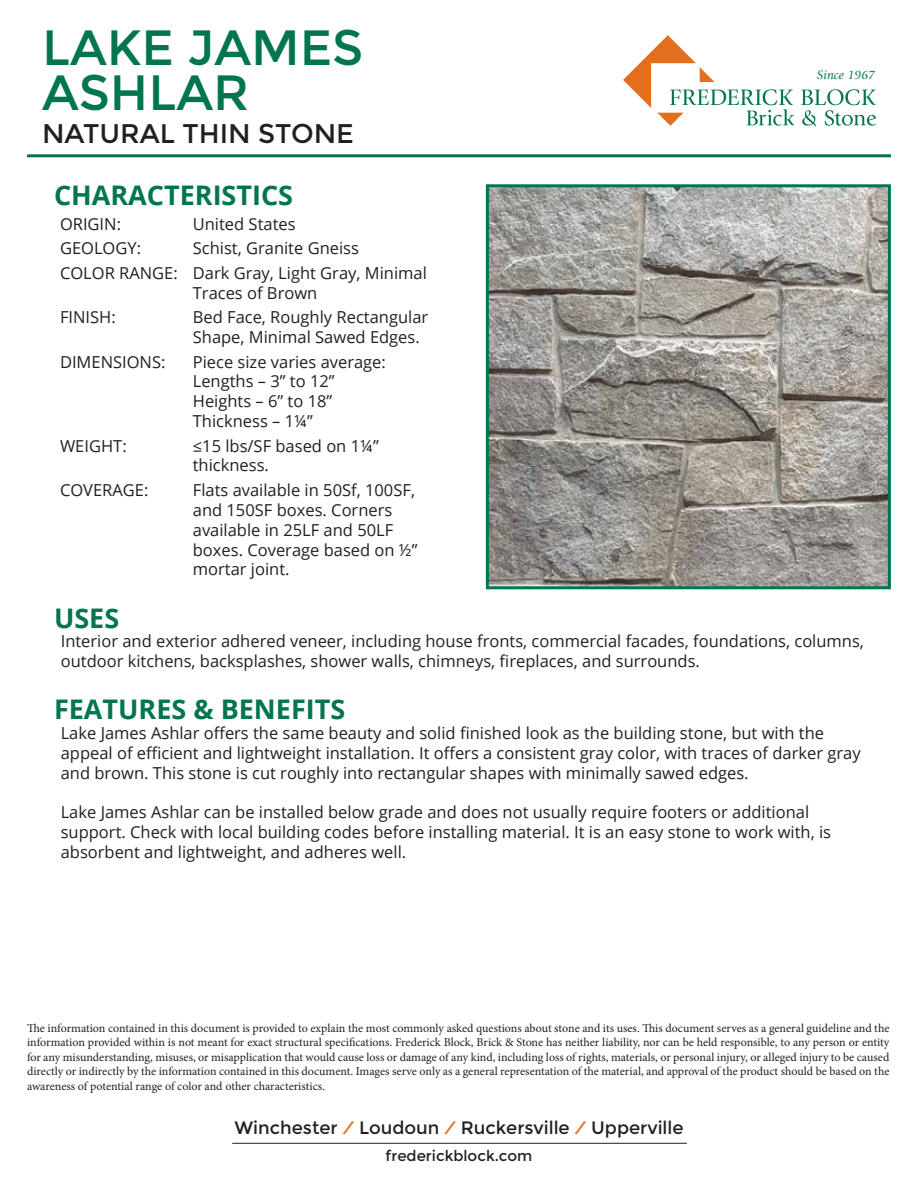
<style>
.page{position:relative;width:918px;height:1188px;background:#fff}
.page>*{position:absolute;margin:0;border:0;box-sizing:border-box;transform-origin:0 0}
.t1{font:49.5px "Montserrat";color:#007550}
.t2{font:700 27px "Open Sans";color:#007550}
.t3{font:27px "Montserrat";color:#231f20}
.t4{font:18px "Montserrat";color:#231f20}
.t5{font:16.5px/19.8px "Open Sans";color:#231f20}
.t6{font:15px "Montserrat";color:#231f20}
.t7{font:italic 12.75px "Giovanni Std";color:#007550}
.t8{font:12px/14.4px "Minion Pro";letter-spacing:-.005em;color:#231f20;text-align:justify}
.s1{color:#e36f1e}
</style>
<div class="page">
<svg style="left:801px;top:89px;width:75px;height:37px"></svg>
<svg style="left:623px;top:35px;width:171px;height:91px"></svg>
<hr style="left:27px;top:154px;width:864px;height:3px;background:#007550">
<hr style="left:232px;top:1143px;width:455px;height:1px;background:#231f20">
<img style="left:490px;top:188px;width:397px;height:397px">
<div style="left:486px;top:184px;width:405px;height:405px;border:3px solid #007550"></div>
<h1 class="t1" style="left:42px;top:19px;width:323px">LAKE JAMES</h1>
<h1 class="t1" style="left:42px;top:64px;width:209px">ASHLAR</h1>
<h2 class="t3" style="left:42px;top:117px;width:313px">NATURAL THIN STONE</h2>
<p class="t7" style="left:817px;top:68px;width:60px">Since 1967</p>
<h2 class="t2" style="left:54px;top:176px;width:241px">CHARACTERISTICS</h2>
<p class="t5" style="left:60px;top:213px;width:63px">ORIGIN:</p>
<p class="t5" style="left:193px;top:213px;width:104px">United States</p>
<p class="t5" style="left:60px;top:238px;width:83px">GEOLOGY:</p>
<p class="t5" style="left:60px;top:236px;width:368px;line-height:24.6px;text-indent:133px">Schist, Granite Gneiss<br>COLOR RANGE: Dark Gray, Light Gray, Minimal</p>
<p class="t5" style="left:193px;top:282px;width:126px">Traces of Brown</p>
<p class="t5" style="left:60px;top:307px;width:57px">FINISH:</p>
<p class="t5" style="left:193px;top:307px;width:237px">Bed Face, Roughly Rectangular<br>Shape, Minimal Sawed Edges.</p>
<p class="t5" style="left:60px;top:351px;width:107px">DIMENSIONS:</p>
<p class="t5" style="left:193px;top:351px;width:195px">Piece size varies average:<br>Lengths – 3” to 12”<br>Heights – 6” to 18”<br>Thickness – 1¼”</p>
<p class="t5" style="left:60px;top:435px;width:68px">WEIGHT:</p>
<p class="t5" style="left:193px;top:435px;width:187px">≤15 lbs/SF based on 1¼” thickness.</p>
<p class="t5" style="left:60px;top:480px;width:90px">COVERAGE:</p>
<p class="t5" style="left:193px;top:480px;width:226px">Flats available in 50Sf, 100SF, and 150SF boxes. Corners available in 25LF and 50LF boxes. Coverage based on ½” mortar joint.</p>
<h2 class="t2" style="left:54px;top:599px;width:67px">USES</h2>
<p class="t5" style="left:61px;top:631px;width:805px">Interior and exterior adhered veneer, including house fronts, commercial facades, foundations, columns, outdoor kitchens, backsplashes, shower walls, chimneys, fireplaces, and surrounds.</p>
<h2 class="t2" style="left:54px;top:690px;width:293px">FEATURES &amp; BENEFITS</h2>
<p class="t5" style="left:61px;top:723px;width:801px">Lake James Ashlar offers the same beauty and solid finished look as the building stone, but with the appeal of efficient and lightweight installation. It offers a consistent gray color, with traces of darker gray and brown. This stone is cut roughly into rectangular shapes with minimally sawed edges.</p>
<p class="t5" style="left:61px;top:802px;width:772px">Lake James Ashlar can be installed below grade and does not usually require footers or additional support. Check with local building codes before installing material. It is an easy stone to work with, is absorbent and lightweight, and adheres well.</p>
<p class="t8" style="left:27px;top:1021px;width:864px">The information contained in this document is provided to explain the most commonly asked questions about stone and its uses. This document serves as a general guideline and the information provided within is not meant for exact structural specifications. Frederick Block, Brick &amp; Stone has neither liability, nor can be held responsible, to any person or entity for any misunderstanding, misuses, or misapplication that would cause loss or damage of any kind, including loss of rights, materials, or personal injury, or alleged injury to be caused directly or indirectly by the information contained in this document. Images serve only as a general representation of the material, and approval of the product should be based on the awareness of potential range of color and other characteristics.</p>
<p class="t4" style="left:234px;top:1117px;width:451px">Winchester <span class="s1">⁄</span> Loudoun <span class="s1">⁄</span> Ruckersville <span class="s1">⁄</span> Upperville</p>
<p class="t6" style="left:386px;top:1147px;width:148px">frederickblock.com</p>
</div>
